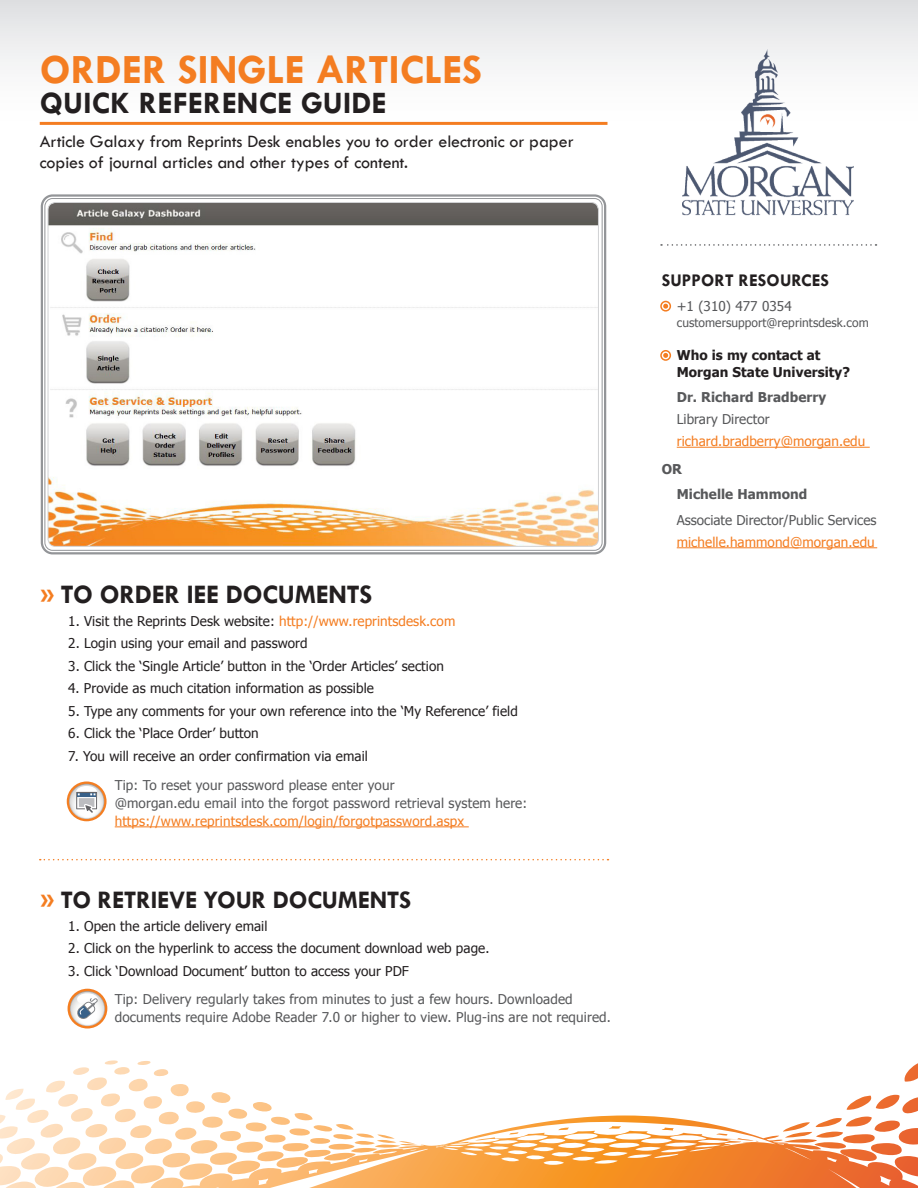
<style>
.page{position:relative;width:918px;height:1188px;background:#fff}
.page>*{position:absolute;margin:0;border:0;box-sizing:border-box;transform-origin:0 0}
.t1{font:700 42px "Tw Cen";color:#f47d21}
.t2{font:700 31.5px "Tw Cen";letter-spacing:.005em;color:#231f20}
.MAIN_BULLETS{font:700 27px "Tw Cen";letter-spacing:-.01em;color:#231f20}
.MAIN_BULLETS-2{font:700 25.5px "Tw Cen";letter-spacing:-.01em;color:#231f20}
.t3{font:18px/21px "Tw Cen";letter-spacing:-.005em;color:#231f20}
.column{font:700 18px "Tw Cen";letter-spacing:.005em;color:#231f20}
.indent{font:13.5px "Tahoma";letter-spacing:.005em;color:#231f20}
.TIP{font:13.5px/18px "Tahoma";letter-spacing:.01em;color:#57585a}
.column-2{font:13.5px "Tahoma";color:#57585a}
.column-3{font:13.5px "Tahoma";letter-spacing:.005em;color:#f47d21}
.column-4{font:700 13.5px/16.5px "Tahoma";letter-spacing:.005em;color:#231f20}
.column-5{font:700 13.5px "Tahoma";letter-spacing:.005em;color:#57585a}
.column-6{font:12px "Tahoma";letter-spacing:.005em;color:#57585a}
.s1{font-family:"Myriad Pro";font-size:31.5px;color:#f47d21}
.s2{color:#f47d21}
</style>
<div class="page">
<div style="left:0;top:0;width:918px;height:134px;background:linear-gradient(to bottom,#e1e2e4,#fff)"></div>
<svg style="left:904px;top:1063px;width:14px;height:19px"></svg>
<svg style="left:846px;top:1095px;width:72px;height:19px"></svg>
<svg style="left:0;top:1060px;width:311px;height:128px"></svg>
<svg style="left:151px;top:1116px;width:767px;height:72px"></svg>
<hr style="left:40px;top:122px;width:568px;height:3px;background:#f47d21">
<hr style="left:677px;top:447px;width:193px;height:1px;background:#f47d21">
<hr style="left:677px;top:547px;width:200px;height:1px;background:#f47d21">
<svg style="left:661px;top:244px;width:216px;height:2px"></svg>
<div style="left:660px;top:301px;width:11px;height:11px;border:2px solid #f47d21;border-radius:50%"></div>
<svg style="left:663px;top:304px;width:5px;height:5px"></svg>
<div style="left:660px;top:350px;width:11px;height:11px;border:2px solid #f47d21;border-radius:50%"></div>
<svg style="left:663px;top:353px;width:5px;height:5px"></svg>
<svg style="left:40px;top:859px;width:569px;height:1px"></svg>
<div style="left:41px;top:194px;width:565px;height:360px;border:2px solid #939598;border-radius:11px"></div>
<img style="left:48px;top:203px;width:549px;height:343px">
<img style="left:683px;top:49px;width:171px;height:167px">
<hr style="left:115px;top:826px;width:354px;height:1px;background:#f47d21">
<svg style="left:68px;top:989px;width:39px;height:40px"></svg>
<svg style="left:70px;top:991px;width:35px;height:35px"></svg>
<svg style="left:71px;top:992px;width:33px;height:33px"></svg>
<svg style="left:76px;top:993px;width:22px;height:26px"></svg>
<svg style="left:67px;top:782px;width:40px;height:39px"></svg>
<svg style="left:69px;top:784px;width:35px;height:35px"></svg>
<svg style="left:70px;top:785px;width:34px;height:33px"></svg>
<svg style="left:76px;top:786px;width:21px;height:27px"></svg>
<p class="t1" style="left:40px;top:44px;width:444px">ORDER SINGLE ARTICLES</p>
<p class="t2" style="left:40px;top:84px;width:348px">QUICK REFERENCE GUIDE</p>
<p class="t3" style="left:40px;top:131px;width:535px">Article Galaxy from Reprints Desk enables you to order electronic or paper copies of journal articles and other types of content.</p>
<p class="MAIN_BULLETS" style="left:40px;top:579px;width:334px"><span class="s1">»</span> TO ORDER IEE DOCUMENTS</p>
<p class="indent" style="left:68px;top:612px;width:389px">1. Visit the Reprints Desk website: <span class="s2">http://www.reprintsdesk.com</span></p>
<p class="indent" style="left:68px;top:634px;width:241px">2. Login using your email and password</p>
<p class="indent" style="left:68px;top:657px;width:377px">3. Click the ‘Single Article’ button in the ‘Order Articles’ section</p>
<p class="indent" style="left:68px;top:679px;width:307px">4. Provide as much citation information as possible</p>
<p class="indent" style="left:68px;top:702px;width:451px">5. Type any comments for your own reference into the ‘My Reference’ field</p>
<p class="indent" style="left:68px;top:724px;width:192px">6. Click the ‘Place Order’ button</p>
<p class="indent" style="left:68px;top:747px;width:301px">7. You will receive an order confirmation via email</p>
<p class="TIP" style="left:115px;top:775px;width:414px">Tip: To reset your password please enter your<br>@morgan.edu email into the forgot password retrieval system here: <span class="s2">https://www.reprintsdesk.com/login/forgotpassword.aspx</span></p>
<p class="MAIN_BULLETS-2" style="left:40px;top:885px;width:373px"><span class="s1">»</span> TO RETRIEVE YOUR DOCUMENTS</p>
<p class="indent" style="left:68px;top:917px;width:201px">1. Open the article delivery email</p>
<p class="indent" style="left:68px;top:939px;width:423px">2. Click on the hyperlink to access the document download web page.</p>
<p class="indent" style="left:68px;top:962px;width:342px">3. Click ‘Download Document’ button to access your PDF</p>
<p class="TIP" style="left:115px;top:990px;width:498px">Tip: Delivery regularly takes from minutes to just a few hours. Downloaded documents require Adobe Reader 7.0 or higher to view. Plug-ins are not required.</p>
<p class="column" style="left:662px;top:269px;width:169px">SUPPORT RESOURCES</p>
<p class="column-2" style="left:677px;top:297px;width:116px">+1 (310) 477 0354</p>
<p class="column-6" style="left:677px;top:315px;width:194px">customersupport@reprintsdesk.com</p>
<p class="column-4" style="left:677px;top:346px;width:175px">Who is my contact at<br>Morgan State University?</p>
<p class="column-5" style="left:677px;top:387px;width:151px">Dr. Richard Bradberry</p>
<p class="column-2" style="left:677px;top:410px;width:94px">Library Director</p>
<p class="column-3" style="left:677px;top:432px;width:190px">richard.bradberry@morgan.edu</p>
<p class="column-5" style="left:662px;top:460px;width:22px">OR</p>
<p class="column-5" style="left:677px;top:485px;width:132px">Michelle Hammond</p>
<p class="column-2" style="left:677px;top:511px;width:201px">Associate Director/Public Services</p>
<p class="column-3" style="left:677px;top:533px;width:200px">michelle.hammond@morgan.edu</p>
</div>
